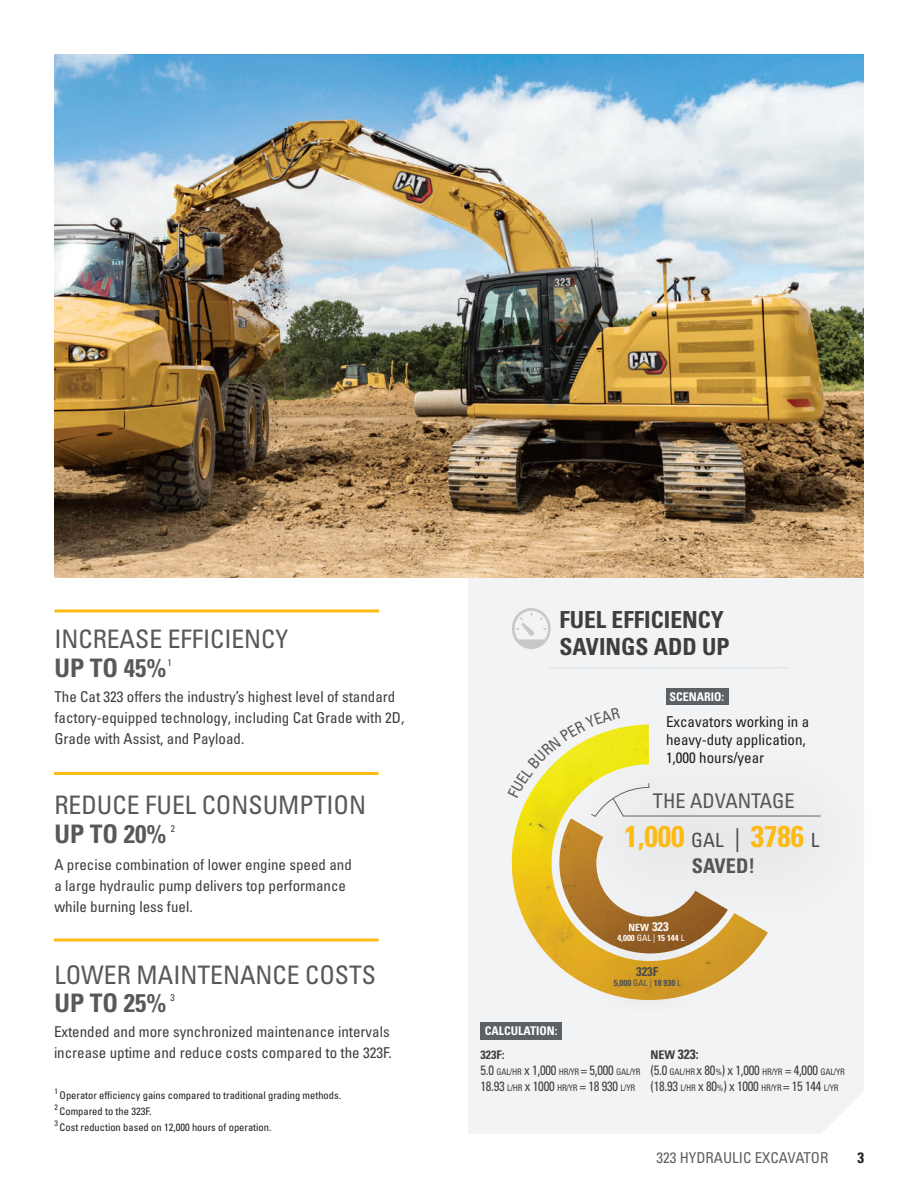
<style>
.page{position:relative;width:918px;height:1188px;background:#fff}
.page>*{position:absolute;margin:0;border:0;box-sizing:border-box;transform-origin:0 0}
.t1{font:30px "Univers LTCYR 67 Bold Cond";color:#fcba13}
.t2{font:condensed 25.5px "Univers LTCYR 57";color:#57585a}
.t3{font:25.5px "Univers LTCYR 67 Bold Cond";color:#57585a}
.t4{font:23.55px/27px "Univers LTCYR 67 Bold Cond";color:#3e3e3f}
.t5{font:condensed 20.25px "Univers LTCYR 57";color:#57585a}
.t6{font:20.25px "Univers LTCYR 67 Bold Cond";color:#57585a}
.t7{font:condensed 15px/21px "Univers LTCYR 57";color:#3e3e3f}
.t8{font:condensed 15px/18px "Univers LTCYR 57";color:#231f20}
.t9{font:condensed 15px "Univers LTCYR 57";color:#5d6163}
.t10{font:15px "Univers LTCYR 67 Bold Cond";color:#231f20}
.t11{font:condensed 13.5px/16.2px "Univers LTCYR 57";letter-spacing:-.02em;color:#3e3e3f;scale:.94 1}
.t12{font:13.5px "Univers LTCYR 67 Bold Cond";color:#3e3e3f}
.t13{font:12.6px "Univers LTCYR 67 Bold Cond";color:#4b4c4d}
.t14{font:12px "Univers LTCYR 67 Bold Cond";color:#fff}
.t15{font:12px "Univers LTCYR 67 Bold Cond";color:#3e3e3f}
.t16{font:condensed 10.5px/16.2px "Univers LTCYR 57";color:#231f20}
.t17{font:10.05px "Univers LTCYR 67 Bold Cond";color:#fff}
.t18{font:condensed 9.75px "Univers LTCYR 57";color:#3e3e3f}
.t19{font:condensed 9px "Univers LTCYR 57";letter-spacing:-.02em;color:#3e3e3f;scale:.94 1}
.t20{font:8.7px "Univers LTCYR 67 Bold Cond";color:#4b4c4d}
.t21{font:8.7px "Univers LTCYR 67 Bold Cond";color:#fff}
.s1{font-family:"Univers LTCYR 57";font-stretch:condensed;font-size:19.5px;color:#4b4c4d}
.s2{font-family:"Univers LTCYR 57";font-stretch:condensed;font-size:23.85px;color:#4b4c4d}
.s3{font-size:12.6px}
.s4{font-family:"Univers LTCYR 57";font-stretch:condensed}
.s5{font-size:13.5px}
.s6{font-size:9px}
.s7{font-size:12px}
</style>
<div class="page">
<div style="left:468px;top:578px;width:396px;height:556px;background:#f2f3f4"></div>
<img style="left:54px;top:54px;width:810px;height:524px">
<hr style="left:54px;top:772px;width:325px;height:3px;background:#fcba13">
<hr style="left:54px;top:939px;width:325px;height:3px;background:#fcba13">
<hr style="left:549px;top:668px;width:240px;height:1px;background:#bcc2c6">
<img style="left:510px;top:725px;width:258px;height:276px">
<svg style="left:512px;top:608px;width:39px;height:41px"></svg>
<div style="left:666px;top:688px;width:62px;height:17px;background:#5d6163"></div>
<hr style="left:55px;top:609px;width:324px;height:3px;background:#fcba13">
<div style="left:587px;top:950px;width:118px;height:66px;background:#231f20;opacity:.65"></div>
<div style="left:553px;top:744px;width:332px;height:187px;background:#231f20;opacity:.65"></div>
<div style="left:591px;top:905px;width:118px;height:66px;background:#231f20;opacity:.65"></div>
<div style="left:480px;top:1022px;width:82px;height:17px;background:#5d6163"></div>
<svg style="left:508px;top:707px;width:142px;height:110px"></svg>
<h2 class="t2" style="left:54px;top:623px;width:235px">INCREASE EFFICIENCY</h2>
<h2 class="t3" style="left:54px;top:652px;width:113px">UP TO 45%</h2>
<p class="t18" style="left:168px;top:657px;width:6px">1</p>
<h3 class="t4" style="left:559px;top:606px;width:172px">FUEL EFFICIENCY<br>SAVINGS ADD UP</h3>
<p class="t7" style="left:54px;top:686px;width:342px">The Cat 323 offers the industry’s highest level of standard</p>
<p class="t14" style="left:669px;top:689px;width:56px">SCENARIO:</p>
<p class="t7" style="left:54px;top:707px;width:351px">factory-equipped technology, including Cat Grade with 2D,<br>Grade with Assist, and Payload.</p>
<p class="t8" style="left:666px;top:712px;width:145px">Excavators working in a heavy-duty application,<br>1,000 hours/year</p>
<h2 class="t2" style="left:54px;top:789px;width:313px">REDUCE FUEL CONSUMPTION</h2>
<h2 class="t3" style="left:54px;top:818px;width:113px">UP TO 20%</h2>
<p class="t7" style="left:54px;top:854px;width:299px">A precise combination of lower engine speed and a large hydraulic pump delivers top performance while burning less fuel.</p>
<p class="t18" style="left:171px;top:822px;width:6px">2</p>
<h2 class="t2" style="left:54px;top:959px;width:323px">LOWER MAINTENANCE COSTS</h2>
<h2 class="t3" style="left:54px;top:988px;width:113px">UP TO 25%</h2>
<p class="t18" style="left:171px;top:991px;width:6px">3</p>
<p class="t7" style="left:54px;top:1021px;width:339px">Extended and more synchronized maintenance intervals increase uptime and reduce costs compared to the 323F.</p>
<p class="t16" style="left:54px;top:1086px;width:288px"><sup>1</sup> Operator efficiency gains compared to traditional grading methods.<br><sup>2</sup> Compared to the 323F.<br><sup>3</sup> Cost reduction based on 12,000 hours of operation.</p>
<h3 class="t5" style="left:653px;top:788px;width:143px">THE ADVANTAGE</h3>
<h1 class="t1" style="left:625px;top:818px;width:196px">1,000 <span class="s1">GAL</span> <span class="s2">|</span> 3786 <span class="s1">L</span></h1>
<p class="t14" style="left:485px;top:1023px;width:74px">CALCULATION:</p>
<h3 class="t6" style="left:692px;top:853px;width:65px">SAVED!</h3>
<p class="t17" style="left:629px;top:921px;width:42px">NEW <span class="s3">323</span></p>
<p class="t21" style="left:617px;top:932px;width:69px">4,000 <span class="s4">GAL |</span> 15 144 <span class="s4">L</span></p>
<p class="t13" style="left:636px;top:964px;width:24px">323F</p>
<p class="t20" style="left:614px;top:977px;width:69px">5,000 <span class="s4">GAL |</span> 18 930 <span class="s4">L</span></p>
<p class="t15" style="left:480px;top:1047px;width:25px">323F:</p>
<p class="t19" style="left:480px;top:1066px;width:172px"><span class="s5">5.0</span> GAL/HR <span class="s5">x 1,000</span> HR/YR <span class="s5">= 5,000</span> GAL/YR</p>
<p class="t11" style="left:480px;top:1078px;width:166px">18.93 <span class="s6">L/HR</span> x 1000 <span class="s6">HR/YR</span> = 18 930 <span class="s6">L/YR</span></p>
<p class="t12" style="left:650px;top:1046px;width:50px"><span class="s7">NEW</span> 323:</p>
<p class="t11" style="left:650px;top:1062px;width:208px">(5.0 <span class="s6">GAL/HR</span> x 80<span class="s6">%</span>) x 1,000 <span class="s6">HR/YR</span> = 4,000 <span class="s6">GAL/YR </span>(18.93 <span class="s6">L/HR</span> x 80<span class="s6">%</span>) x 1000 <span class="s6">HR/YR</span> = 15 144 <span class="s6">L/YR</span></p>
<p class="t9" style="left:656px;top:1148px;width:173px">323 HYDRAULIC EXCAVATOR</p>
<p class="t10" style="left:857px;top:1148px;width:8px">3</p>
</div>
